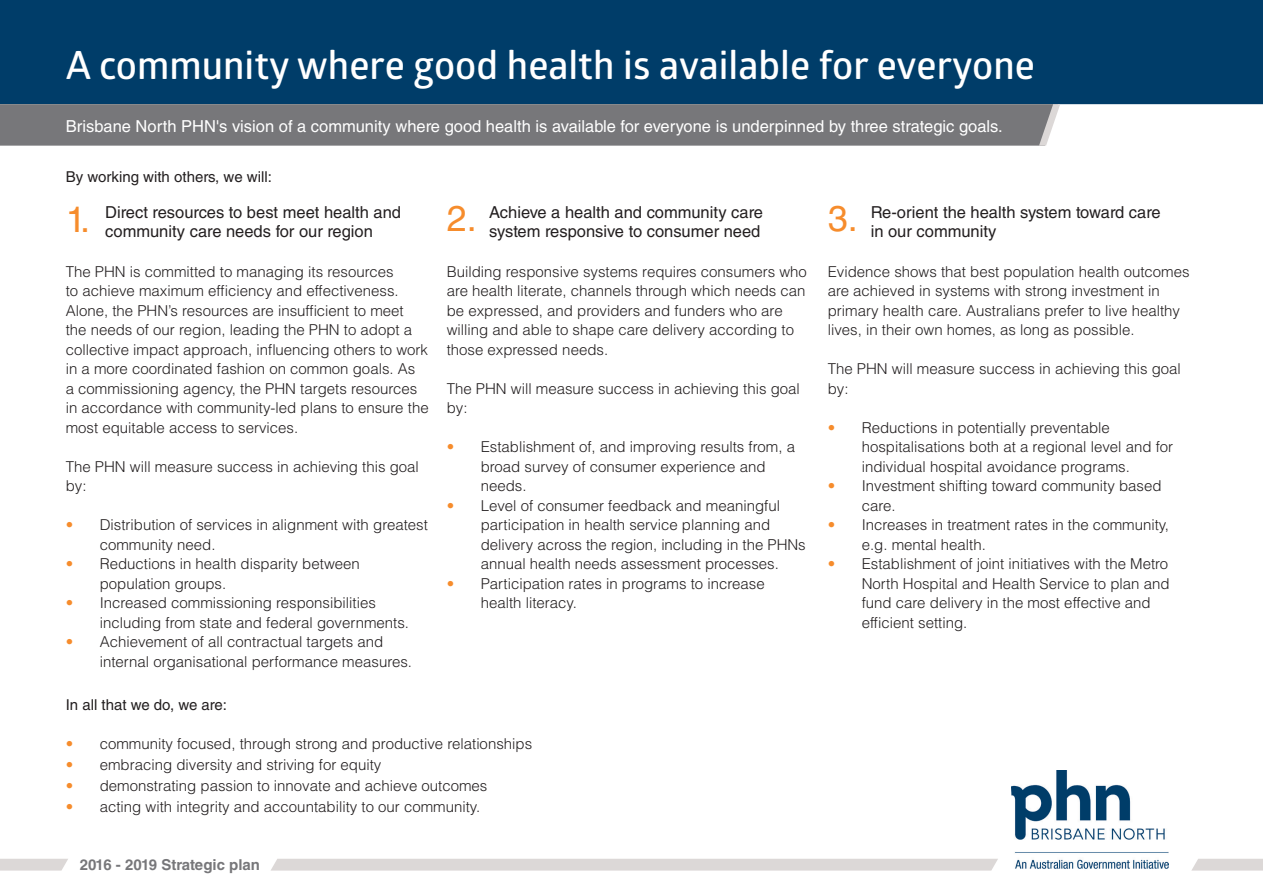
<style>
.page{position:relative;width:1263px;height:893px;background:#fff}
.page>*{position:absolute;margin:0;border:0;box-sizing:border-box;transform-origin:0 0}
.t1{font:39px "Glober Semi Bold Free";color:#fff}
.t2{font:36px "Helvetica LT Std";color:#f68c2c}
.t3{font:16.5px/19.8px "Helvetica LT Std";color:#231f20}
.t4{font:16.5px "Helvetica LT Std";color:#fff}
.t5{font:300 15px/19.5px "Helvetica LT Std";color:#231f20}
.t6{font:15px "Helvetica LT Std";color:#231f20}
.t7{font:700 15px "Helvetica LT Std";color:#77777a}
.s1{color:#f68c2c}
</style>
<div class="page">
<div style="left:0;top:0;width:1263px;height:104px;background:#003d69"></div>
<svg style="left:1191px;top:859px;width:72px;height:12px"></svg>
<svg style="left:0;top:859px;width:68px;height:12px"></svg>
<svg style="left:271px;top:859px;width:727px;height:12px"></svg>
<img style="left:1011px;top:771px;width:158px;height:98px">
<div style="left:0;top:104px;width:1070px;height:42px;background:#77777a"></div>
<p class="t1" style="left:66px;top:38px;width:971px">A community where good health is available for everyone</p>
<p class="t4" style="left:66px;top:117px;width:938px">Brisbane North PHN's vision of a community where good health is available for everyone is underpinned by three strategic goals.</p>
<p class="t6" style="left:66px;top:168px;width:208px">By working with others, we will:</p>
<p class="t3" style="left:871px;top:202px;width:291px">Re-orient the health system toward care in our community</p>
<p class="t2" style="left:66px;top:198px;width:26px">1.</p>
<p class="t2" style="left:447px;top:197px;width:32px">2.</p>
<p class="t3" style="left:105px;top:202px;width:297px">Direct resources to best meet health and community care needs for our region</p>
<p class="t2" style="left:828px;top:197px;width:32px">3.</p>
<p class="t3" style="left:489px;top:202px;width:275px">Achieve a health and community care</p>
<p class="t3" style="left:489px;top:222px;width:273px">system responsive to consumer need</p>
<p class="t5" style="left:66px;top:261px;width:364px">The PHN is committed to managing its resources<br>to achieve maximum efficiency and effectiveness.<br>Alone, the PHN’s resources are insufficient to meet<br>the needs of our region, leading the PHN to adopt a collective impact approach, influencing others to work in a more coordinated fashion on common goals. As<br>a commissioning agency, the PHN targets resources in accordance with community-led plans to ensure the most equitable access to services.</p>
<p class="t5" style="left:66px;top:456px;width:355px">The PHN will measure success in achieving this goal by:</p>
<p class="t5" style="left:100px;top:515px;width:330px;text-indent:-34px"><span class="s1">•</span> Distribution of services in alignment with greatest community need.</p>
<p class="t5" style="left:100px;top:554px;width:262px;text-indent:-34px"><span class="s1">•</span> Reductions in health disparity between population groups.</p>
<p class="t5" style="left:100px;top:593px;width:311px;text-indent:-34px"><span class="s1">•</span> Increased commissioning responsibilities including from state and federal governments.</p>
<p class="t5" style="left:100px;top:632px;width:314px;text-indent:-34px"><span class="s1">•</span> Achievement of all contractual targets and internal organisational performance measures.</p>
<p class="t5" style="left:447px;top:261px;width:362px">Building responsive systems requires consumers who are health literate, channels through which needs can be expressed, and providers and funders who are willing and able to shape care delivery according to those expressed needs.</p>
<p class="t5" style="left:447px;top:378px;width:355px">The PHN will measure success in achieving this goal by:</p>
<p class="t5" style="left:481px;top:437px;width:316px;text-indent:-34px"><span class="s1">•</span> Establishment of, and improving results from, a broad survey of consumer experience and needs.</p>
<p class="t5" style="left:481px;top:495px;width:327px;text-indent:-34px"><span class="s1">•</span> Level of consumer feedback and meaningful participation in health service planning and delivery across the region, including in the PHNs annual health needs assessment processes.</p>
<p class="t5" style="left:481px;top:573px;width:285px;text-indent:-34px"><span class="s1">•</span> Participation rates in programs to increase health literacy.</p>
<p class="t6" style="left:66px;top:696px;width:163px">In all that we do, we are:</p>
<p class="t5" style="left:66px;top:734px;width:468px"><span class="s1">•</span> community focused, through strong and productive relationships</p>
<p class="t5" style="left:66px;top:755px;width:317px"><span class="s1">•</span> embracing diversity and striving for equity</p>
<p class="t5" style="left:66px;top:776px;width:423px"><span class="s1">•</span> demonstrating passion to innovate and achieve outcomes</p>
<p class="t5" style="left:66px;top:797px;width:416px"><span class="s1">•</span> acting with integrity and accountability to our community.</p>
<p class="t7" style="left:80px;top:855px;width:182px">2016 - 2019 Strategic plan</p>
<p class="t5" style="left:828px;top:261px;width:363px">Evidence shows that best population health outcomes are achieved in systems with strong investment in primary health care. Australians prefer to live healthy lives, in their own homes, as long as possible.</p>
<p class="t5" style="left:828px;top:359px;width:355px">The PHN will measure success in achieving this goal by:</p>
<p class="t5" style="left:862px;top:417px;width:313px;text-indent:-34px"><span class="s1">•</span> Reductions in potentially preventable hospitalisations both at a regional level and for individual hospital avoidance programs.</p>
<p class="t5" style="left:862px;top:476px;width:301px;text-indent:-34px"><span class="s1">•</span> Investment shifting toward community based care.</p>
<p class="t5" style="left:862px;top:515px;width:309px;text-indent:-34px"><span class="s1">•</span> Increases in treatment rates in the community, e.g. mental health.</p>
<p class="t5" style="left:862px;top:554px;width:309px;text-indent:-34px"><span class="s1">•</span> Establishment of joint initiatives with the Metro North Hospital and Health Service to plan and fund care delivery in the most effective and efficient setting.</p>
</div>
